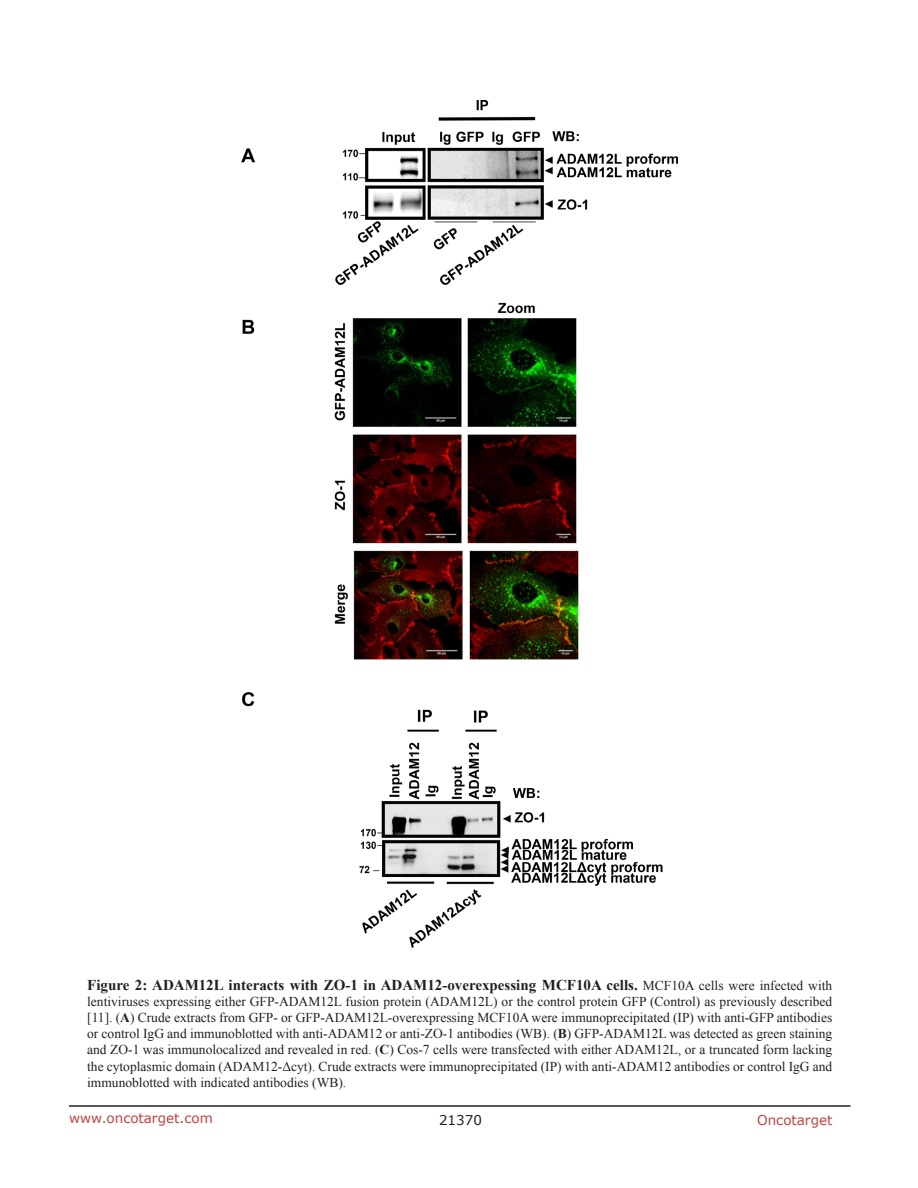
<style>
.page{position:relative;width:918px;height:1188px;background:#fff}
.page>*{position:absolute;margin:0;border:0;box-sizing:border-box;transform-origin:0 0}
.Figuretrx{font:700 15px "Times New Roman";color:#231f20}
.Figuretrx-2{font:13.5px/16.2px "Times New Roman";color:#231f20;text-align:justify}
.t1{font:13.5px "Verdana";color:#c24141}
.t2{font:13.5px "Verdana";color:#231f20}
.s1{font-weight:400;font-size:13.5px}
.s2{font-weight:700}
</style>
<div class="page">
<hr style="left:69px;top:1105px;width:781px;height:2px;background:#231f20">
<img style="left:242px;top:101px;width:436px;height:847px">
<p class="Figuretrx" style="left:87px;top:974px;width:747px">Figure 2: ADAM12L interacts with ZO-1 in ADAM12-overexpessing MCF10A cells. <span class="s1">MCF10A cells were infected with</span></p>
<p class="Figuretrx-2" style="left:87px;top:993px;width:747px">lentiviruses expressing either GFP-ADAM12L fusion protein (ADAM12L) or the control protein GFP (Control) as previously described [11]. (<span class="s2">A</span>) Crude extracts from GFP- or GFP-ADAM12L-overexpressing MCF10A were immunoprecipitated (IP) with anti-GFP antibodies or control IgG and immunoblotted with anti-ADAM12 or anti-ZO-1 antibodies (WB). (<span class="s2">B</span>) GFP-ADAM12L was detected as green staining and ZO-1 was immunolocalized and revealed in red. (<span class="s2">C</span>) Cos-7 cells were transfected with either ADAM12L, or a truncated form lacking the cytoplasmic domain (ADAM12-Δcyt). Crude extracts were immunoprecipitated (IP) with anti-ADAM12 antibodies or control IgG and immunoblotted with indicated antibodies (WB).</p>
<p class="t1" style="left:69px;top:1109px;width:145px">www.oncotarget.com</p>
<p class="t2" style="left:439px;top:1111px;width:44px">21370</p>
<p class="t1" style="left:757px;top:1111px;width:77px">Oncotarget</p>
</div>
